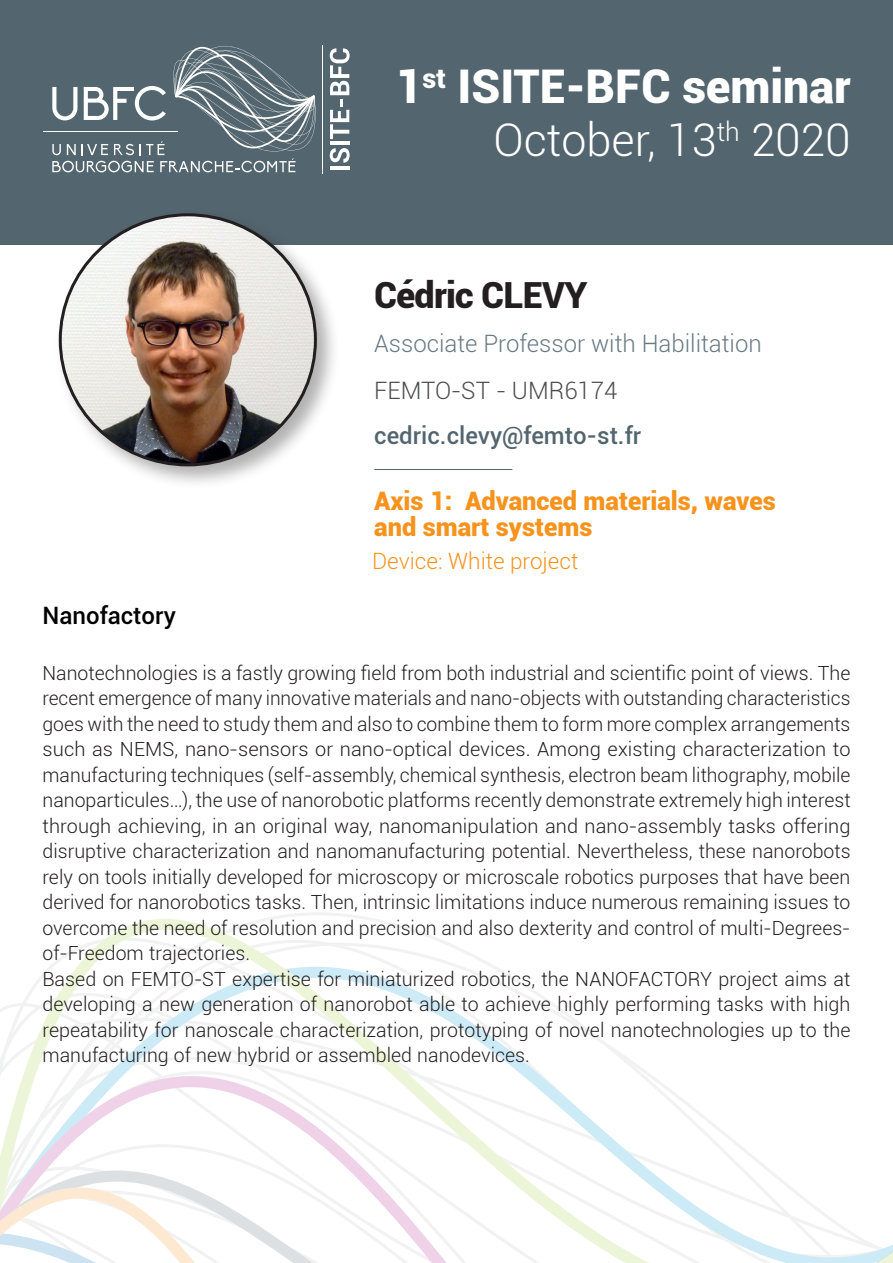
<style>
.page{position:relative;width:893px;height:1263px;background:#fff}
.page>*{position:absolute;margin:0;border:0;box-sizing:border-box;transform-origin:0 0}
.t1{font:900 46.5px "Roboto";color:#fff}
.t2{font:300 45px "Roboto";color:#fff}
.t3{font:900 36px "Roboto";letter-spacing:-.02em;color:#231f20}
.t4{font:900 25.5px/25.5px "Roboto";color:#f7931d}
.t5{font:300 24px "Roboto";color:#697a83}
.t6{font:500 24px "Roboto";color:#53656e}
.t7{font:300 24px "Roboto";color:#4b4c4d}
.t8{font:500 24px "Roboto";color:#000}
.t9{font:300 22.5px "Roboto";color:#f7931d}
.t10{font:300 19.5px/25.5px "Roboto";color:#231f20}
</style>
<div class="page">
<svg style="left:0;top:919px;width:893px;height:344px"></svg>
<div style="left:0;top:0;width:893px;height:244px;background:#53656e"></div>
<hr style="left:44px;top:131px;width:134px;height:1px;background:#fff">
<svg style="left:52px;top:46px;width:264px;height:126px"></svg>
<hr style="left:330px;top:166px;width:19px;height:4px;background:#fff">
<svg style="left:330px;top:148px;width:20px;height:15px"></svg>
<hr style="left:330px;top:141px;width:19px;height:4px;background:#fff">
<svg style="left:330px;top:48px;width:20px;height:91px"></svg>
<hr style="left:322px;top:45px;width:1px;height:129px;background:#fff">
<div style="left:54px;top:209px;width:286px;height:280px;background:#231f20;opacity:.35"></div>
<img style="left:60px;top:215px;width:255px;height:250px">
<hr style="left:374px;top:469px;width:138px;height:1px;background:#53656e">
<h1 class="t1" style="left:396px;top:54px;width:456px">1<sup>st</sup> ISITE-BFC seminar</h1>
<h2 class="t2" style="left:493px;top:109px;width:358px">October, 13<sup>th</sup> 2020</h2>
<h3 class="t3" style="left:374px;top:270px;width:215px">Cédric CLEVY</h3>
<p class="t5" style="left:374px;top:327px;width:389px">Associate Professor with Habilitation</p>
<p class="t7" style="left:374px;top:374px;width:245px">FEMTO-ST - UMR6174</p>
<p class="t6" style="left:374px;top:418px;width:268px">cedric.clevy@femto-st.fr</p>
<h3 class="t4" style="left:374px;top:487px;width:403px">Axis 1: Advanced materials, waves and smart systems</h3>
<p class="t8" style="left:43px;top:599px;width:135px">Nanofactory</p>
<p class="t9" style="left:372px;top:546px;width:208px">Device: White project</p>
<p class="t10" style="left:43px;top:659px;width:810px">Nanotechnologies is a fastly growing field from both industrial and scientific point of views. The recent emergence of many innovative materials and nano-objects with outstanding characteristics goes with the need to study them and also to combine them to form more complex arrangements such as NEMS, nano-sensors or nano-optical devices. Among existing characterization to manufacturing techniques (self-assembly, chemical synthesis, electron beam lithography, mobile nanoparticules…), the use of nanorobotic platforms recently demonstrate extremely high interest through achieving, in an original way, nanomanipulation and nano-assembly tasks offering disruptive characterization and nanomanufacturing potential. Nevertheless, these nanorobots rely on tools initially developed for microscopy or microscale robotics purposes that have been derived for nanorobotics tasks. Then, intrinsic limitations induce numerous remaining issues to overcome the need of resolution and precision and also dexterity and control of multi-Degrees&shy;of-Freedom trajectories.<br>Based on FEMTO-ST expertise for miniaturized robotics, the NANOFACTORY project aims at developing a new generation of nanorobot able to achieve highly performing tasks with high repeatability for nanoscale characterization, prototyping of novel nanotechnologies up to the manufacturing of new hybrid or assembled nanodevices.</p>
</div>
